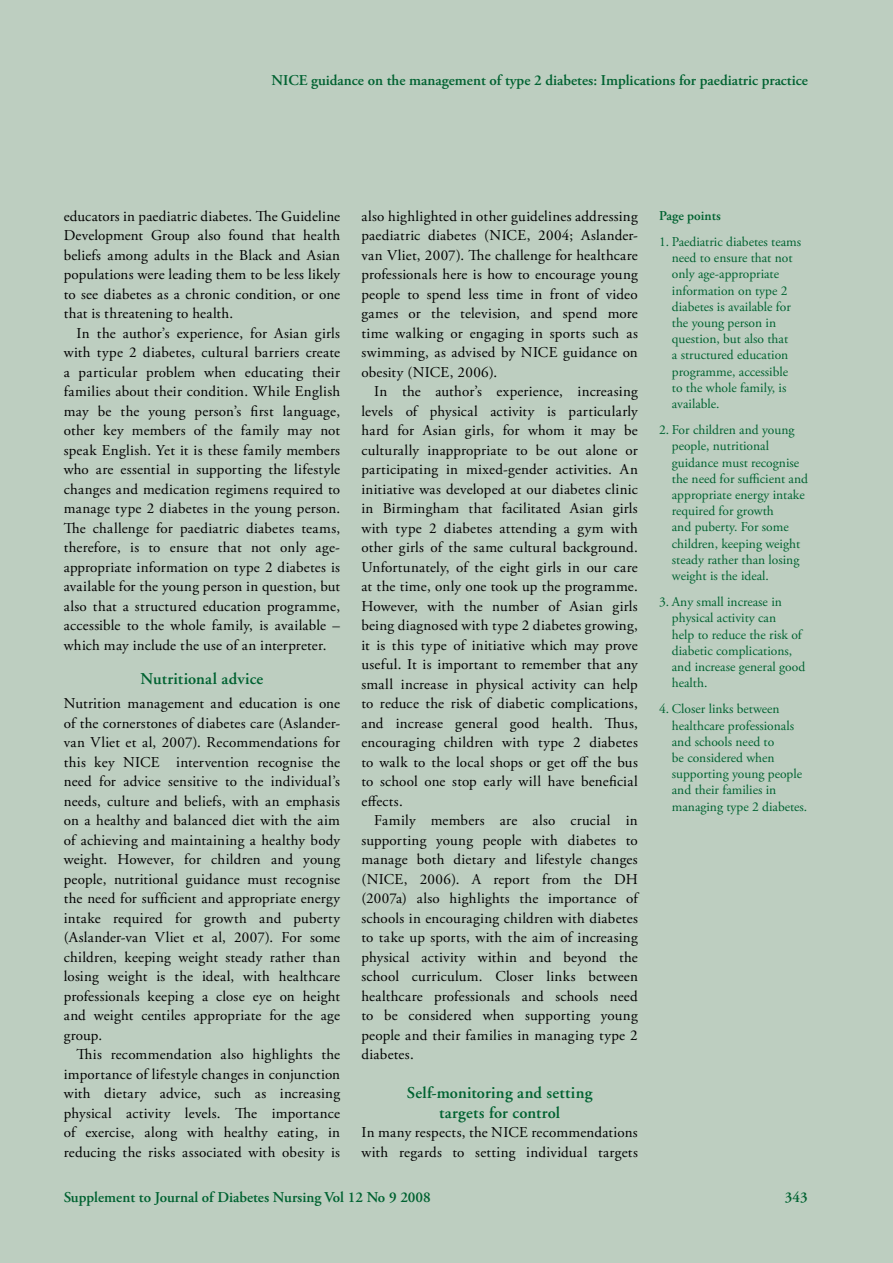
<style>
.page{position:relative;width:893px;height:1263px;background:#bdcec0}
.page>*{position:absolute;margin:0;border:0;box-sizing:border-box;transform-origin:0 0}
.t1{font:600 16.5px/19.5px "Adobe Garamond";letter-spacing:.015em;color:#006231;text-align:center}
.t2{font:15px/19.5px "Adobe Garamond Pro";letter-spacing:.015em;color:#000;text-align:justify}
.t3{font:15px/19.5px "Adobe Garamond";letter-spacing:.015em;color:#000;text-align:justify}
.t4{font:600 15px "Adobe Garamond Pro";color:#006231}
.t5{font:13.5px/16.2px "Adobe Garamond Pro";color:#006231}
.t6{font:600 13.5px "Adobe Garamond Pro";color:#006231}
</style>
<div class="page">
<p class="t4" style="left:271px;top:72px;width:538px">NICE guidance on the management of type 2 diabetes: Implications for paediatric practice</p>
<p class="t2" style="left:64px;top:207px;width:278px">educators in paediatric diabetes. The Guideline Development Group also found that health beliefs among adults in the Black and Asian populations were leading them to be less likely to see diabetes as a chronic condition, or one that is threatening to health.</p>
<p class="t2" style="left:64px;top:324px;width:278px;text-indent:13px">In the author’s experience, for Asian girls with type 2 diabetes, cultural barriers create a particular problem when educating their families about their condition. While English may be the young person’s first language, other key members of the family may not speak English. Yet it is these family members who are essential in supporting the lifestyle changes and medication regimens required to manage type 2 diabetes in the young person.<br>The challenge for paediatric diabetes teams, therefore, is to ensure that not only age&shy;appropriate information on type 2 diabetes is available for the young person in question, but also that a structured education programme, accessible to the whole family, is available – which may include the use of an interpreter.</p>
<p class="t1" style="left:141px;top:669px;width:124px">Nutritional advice</p>
<p class="t3" style="left:64px;top:694px;width:278px">Nutrition management and education is one of the cornerstones of diabetes care (Aslander&shy;van Vliet et al, 2007). Recommendations for this key NICE intervention recognise the need for advice sensitive to the individual’s needs, culture and beliefs, with an emphasis on a healthy and balanced diet with the aim of achieving and maintaining a healthy body weight. However, for children and young people, nutritional guidance must recognise the need for sufficient and appropriate energy intake required for growth and puberty (Aslander-van Vliet et al, 2007). For some children, keeping weight steady rather than losing weight is the ideal, with healthcare professionals keeping a close eye on height and weight centiles appropriate for the age group.</p>
<p class="t2" style="left:64px;top:1045px;width:278px;text-indent:13px">This recommendation also highlights the importance of lifestyle changes in conjunction with dietary advice, such as increasing physical activity levels. The importance of exercise, along with healthy eating, in reducing the risks associated with obesity is</p>
<p class="t2" style="left:361px;top:207px;width:278px">also highlighted in other guidelines addressing paediatric diabetes (NICE, 2004; Aslander&shy;van Vliet, 2007). The challenge for healthcare professionals here is how to encourage young people to spend less time in front of video games or the television, and spend more time walking or engaging in sports such as swimming, as advised by NICE guidance on obesity (NICE, 2006).</p>
<p class="t2" style="left:361px;top:382px;width:278px;text-indent:13px">In the author’s experience, increasing levels of physical activity is particularly hard for Asian girls, for whom it may be culturally inappropriate to be out alone or participating in mixed-gender activities. An initiative was developed at our diabetes clinic in Birmingham that facilitated Asian girls with type 2 diabetes attending a gym with other girls of the same cultural background.<br>Unfortunately, of the eight girls in our care at the time, only one took up the programme.<br>However, with the number of Asian girls being diagnosed with type 2 diabetes growing, it is this type of initiative which may prove useful. It is important to remember that any small increase in physical activity can help to reduce the risk of diabetic complications, and increase general good health. Thus, encouraging children with type 2 diabetes to walk to the local shops or get off the bus to school one stop early will have beneficial effects.</p>
<p class="t2" style="left:361px;top:811px;width:278px;text-indent:13px">Family members are also crucial in supporting young people with diabetes to manage both dietary and lifestyle changes (NICE, 2006). A report from the DH (2007a) also highlights the importance of schools in encouraging children with diabetes to take up sports, with the aim of increasing physical activity within and beyond the school curriculum. Closer links between healthcare professionals and schools need to be considered when supporting young people and their families in managing type 2 diabetes.</p>
<p class="t1" style="left:407px;top:1083px;width:187px">Self-monitoring and setting targets for control</p>
<p class="t3" style="left:361px;top:1123px;width:278px">In many respects, the NICE recommendations with regards to setting individual targets</p>
<p class="t6" style="left:659px;top:208px;width:63px">Page points</p>
<p class="t5" style="left:672px;top:234px;width:131px;text-indent:-13px">1. Paediatric diabetes teams need to ensure that not only age-appropriate information on type 2 diabetes is available for the young person in question, but also that<br>a structured education programme, accessible to the whole family, is available.</p>
<p class="t5" style="left:672px;top:422px;width:138px;text-indent:-13px">2. For children and young people, nutritional guidance must recognise the need for sufficient and appropriate energy intake required for growth<br>and puberty. For some children, keeping weight steady rather than losing weight is the ideal.</p>
<p class="t5" style="left:672px;top:594px;width:135px;text-indent:-13px">3. Any small increase in physical activity can<br>help to reduce the risk of diabetic complications, and increase general good health.</p>
<p class="t5" style="left:672px;top:701px;width:137px;text-indent:-13px">4. Closer links between healthcare professionals and schools need to<br>be considered when supporting young people and their families in managing type 2 diabetes.</p>
<p class="t4" style="left:64px;top:1188px;width:369px">Supplement to Journal of Diabetes Nursing Vol 12 No 9 2008</p>
<p class="t4" style="left:785px;top:1188px;width:24px">343</p>
</div>
